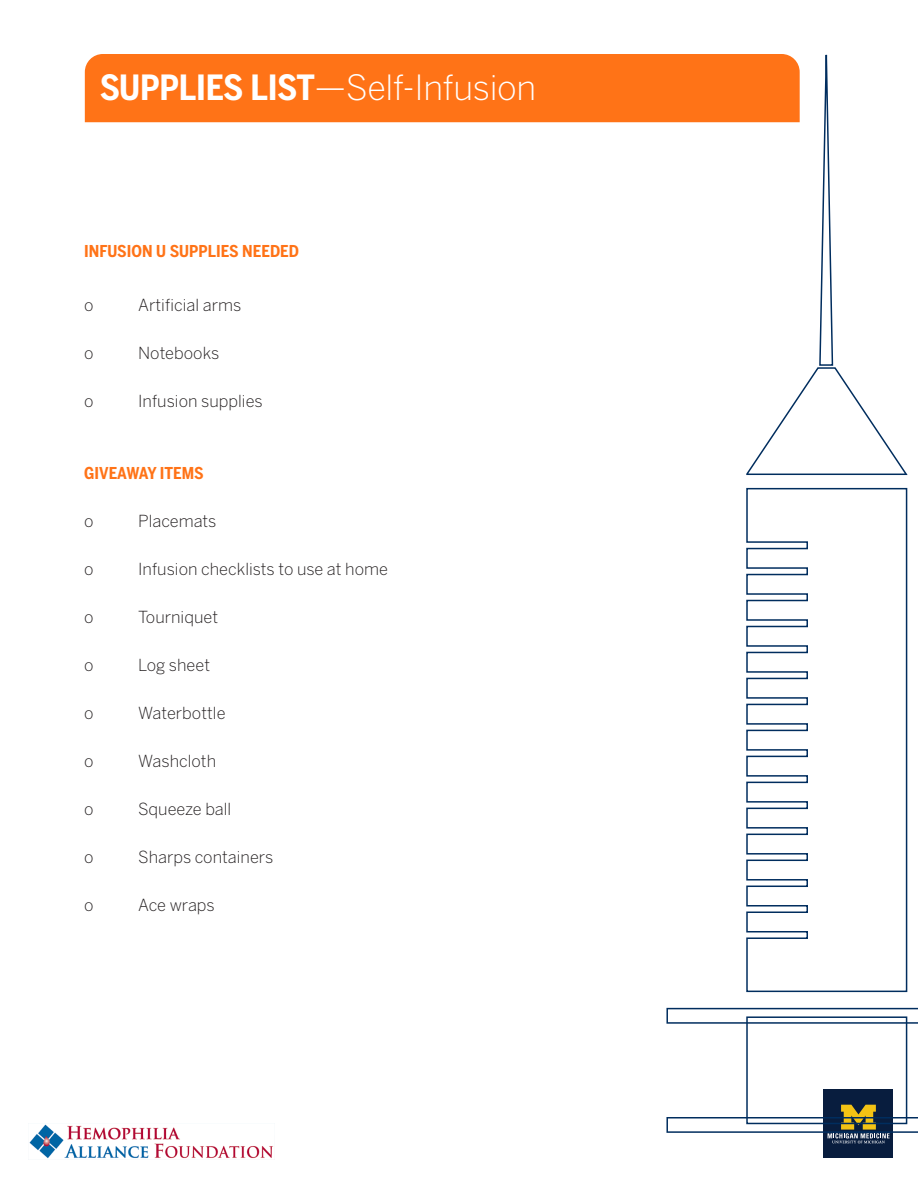
<style>
.page{position:relative;width:918px;height:1188px;background:#fff}
.page>*{position:absolute;margin:0;border:0;box-sizing:border-box;transform-origin:0 0}
.t1{font:300 34.5px "Benton Sans";letter-spacing:-.01em;color:#fff}
.t2{font:300 16.5px "Benton Sans";color:#231f20}
.t3{font:700 16.2px "Benton Sans Cond";color:#ff7317}
.s1{font-family:"Benton Sans Cond";font-weight:700}
</style>
<div class="page">
<div style="left:85px;top:54px;width:661px;height:68px;background:#ff7317"></div>
<div style="left:824px;top:1090px;width:69px;height:68px;background:#081d3e"></div>
<img style="left:29px;top:1124px;width:244px;height:35px">
<svg style="left:666px;top:1105px;width:252px;height:38px"></svg>
<svg style="left:666px;top:1008px;width:252px;height:16px"></svg>
<div style="left:746px;top:1016px;width:161px;height:108px;border:2px solid #002d5e"></div>
<svg style="left:746px;top:54px;width:162px;height:421px"></svg>
<svg style="left:746px;top:487px;width:162px;height:506px"></svg>
<p class="t1" style="left:100px;top:68px;width:438px"><span class="s1">SUPPLIES LIST</span>—Self-Infusion</p>
<p class="t3" style="left:84px;top:242px;width:216px">INFUSION U SUPPLIES NEEDED</p>
<p class="t2" style="left:84px;top:295px;width:11px">o</p>
<p class="t2" style="left:138px;top:295px;width:105px">Artificial arms</p>
<p class="t2" style="left:84px;top:343px;width:11px">o</p>
<p class="t2" style="left:138px;top:343px;width:83px">Notebooks</p>
<p class="t2" style="left:84px;top:391px;width:11px">o</p>
<p class="t2" style="left:138px;top:391px;width:126px">Infusion supplies</p>
<p class="t3" style="left:84px;top:464px;width:121px">GIVEAWAY ITEMS</p>
<p class="t2" style="left:84px;top:511px;width:11px">o</p>
<p class="t2" style="left:138px;top:511px;width:80px">Placemats</p>
<p class="t2" style="left:84px;top:559px;width:11px">o</p>
<p class="t2" style="left:138px;top:559px;width:251px">Infusion checklists to use at home</p>
<p class="t2" style="left:84px;top:607px;width:11px">o</p>
<p class="t2" style="left:138px;top:607px;width:82px">Tourniquet</p>
<p class="t2" style="left:84px;top:655px;width:11px">o</p>
<p class="t2" style="left:138px;top:655px;width:73px">Log sheet</p>
<p class="t2" style="left:84px;top:703px;width:11px">o</p>
<p class="t2" style="left:138px;top:703px;width:89px">Waterbottle</p>
<p class="t2" style="left:84px;top:751px;width:11px">o</p>
<p class="t2" style="left:138px;top:751px;width:80px">Washcloth</p>
<p class="t2" style="left:84px;top:799px;width:11px">o</p>
<p class="t2" style="left:138px;top:799px;width:95px">Squeeze ball</p>
<p class="t2" style="left:84px;top:847px;width:11px">o</p>
<p class="t2" style="left:138px;top:847px;width:137px">Sharps containers</p>
<p class="t2" style="left:84px;top:895px;width:11px">o</p>
<p class="t2" style="left:138px;top:895px;width:78px">Ace wraps</p>
</div>
